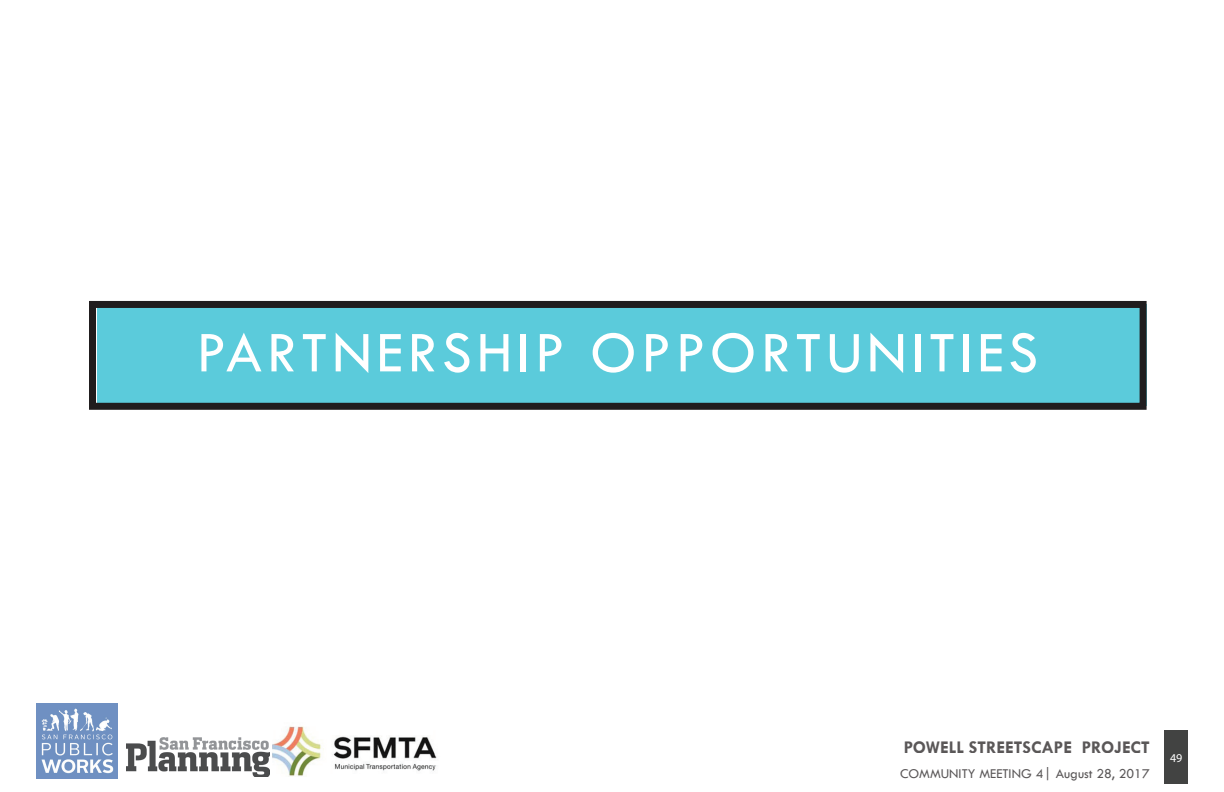
<style>
.page{position:relative;width:1224px;height:792px;background:#fff}
.page>*{position:absolute;margin:0;border:0;box-sizing:border-box;transform-origin:0 0}
.t1{font:60px "Tw Cen";letter-spacing:.075em;color:#fff}
.t2{font:700 18px "Tw Cen";color:#231f20}
.t3{font:14px "Tw Cen";color:#231f20}
.t4{font:12px "Myriad Pro";color:#fff}
.s1{font-size:16px}
</style>
<div class="page">
<div style="left:1164px;top:730px;width:24px;height:54px;background:#424342"></div>
<img style="left:36px;top:704px;width:82px;height:74px">
<img style="left:272px;top:726px;width:165px;height:51px">
<img style="left:127px;top:737px;width:143px;height:40px">
<div style="left:97px;top:304px;width:1049px;height:102px;background:#5bcbdb"></div>
<div style="left:89px;top:301px;width:1058px;height:109px;border:7px solid #201d1e"></div>
<h1 class="t1" style="left:196px;top:316px;width:843px">PARTNERSHIP OPPORTUNITIES</h1>
<p class="t2" style="left:903px;top:736px;width:248px">POWELL STREETSCAPE PROJECT</p>
<p class="t3" style="left:900px;top:765px;width:251px">COMMUNITY MEETING 4<span class="s1">|</span> August 28, 2017</p>
<p class="t4" style="left:1170px;top:750px;width:14px">49</p>
</div>
